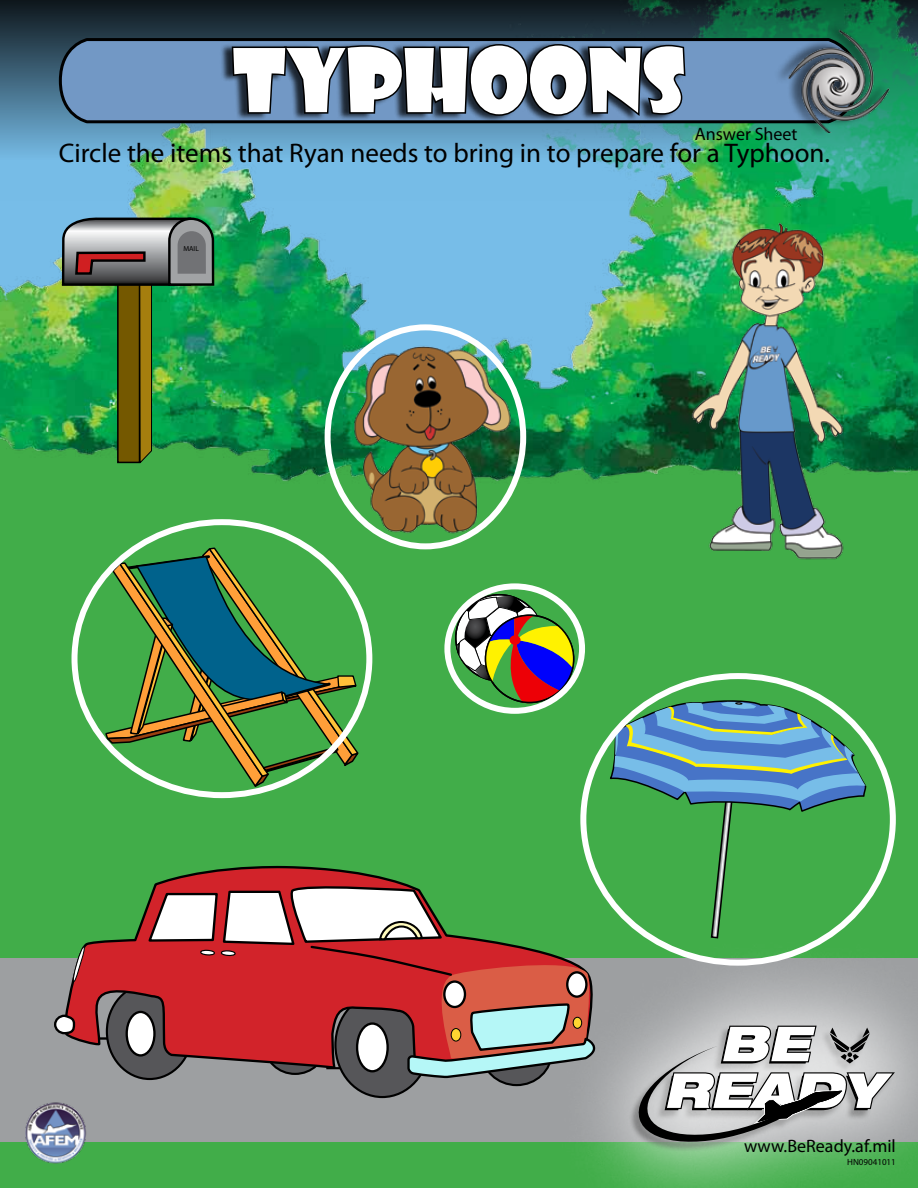
<style>
.page{position:relative;width:918px;height:1188px;background:#fff}
.page>*{position:absolute;margin:0;border:0;box-sizing:border-box;transform-origin:0 0}
.t1{font:85.5px "Showcard Gothic";color:#fff}
.t2{font:27px "Myriad Pro";color:#000}
.t3{font:18px "Myriad Pro";color:#000}
.t4{font:9px "Myriad Pro";color:#000}
.t5{font:7.2px "Myriad Pro";color:#000}
</style>
<div class="page">
<div style="left:0;top:433px;width:918px;height:755px;background:#41ad49"></div>
<div style="left:0;top:958px;width:918px;height:184px;background:#9d9fa1"></div>
<img style="left:0;top:0;width:918px;height:526px">
<img style="left:25px;top:1102px;width:61px;height:62px">
<svg style="left:57px;top:37px;width:717px;height:88px;background:#5e80a4"></svg>
<div style="left:553px;top:938px;width:365px;height:250px;background:#fff;opacity:.75"></div>
<div style="left:219px;top:41px;width:464px;height:82px;background:#000;opacity:.75"></div>
<svg style="left:230px;top:43px;width:457px;height:76px;background:#2e3d4f"></svg>
<div style="left:774px;top:21px;width:115px;height:118px;background:#000;opacity:.75"></div>
<img style="left:784px;top:27px;width:112px;height:105px">
<img style="left:61px;top:216px;width:155px;height:249px">
<img style="left:352px;top:335px;width:163px;height:204px">
<img style="left:686px;top:216px;width:178px;height:330px">
<div style="left:325px;top:324px;width:201px;height:225px;border:6px solid #fff;border-radius:50%"></div>
<svg style="left:62px;top:940px;width:42px;height:106px"></svg>
<div style="left:55px;top:1016px;width:19px;height:17px;background:#fff;border-radius:50%"></div>
<div style="left:54px;top:1015px;width:21px;height:19px;border:2px solid #000;border-radius:50%"></div>
<svg style="left:73px;top:946px;width:12px;height:36px"></svg>
<svg style="left:104px;top:546px;width:791px;height:603px"></svg>
<h1 class="t1" style="left:233px;top:24px;width:454px">TYPHOONS</h1>
<p class="t2" style="left:59px;top:137px;width:773px">Circle the items that Ryan needs to bring in to prepare for a Typhoon.</p>
<p class="t3" style="left:695px;top:123px;width:104px">Answer Sheet</p>
<p class="t5" style="left:183px;top:244px;width:17px">MAIL</p>
<p class="t3" style="left:744px;top:1134px;width:153px">www.BeReady.af.mil</p>
<p class="t4" style="left:847px;top:1156px;width:50px">HN09041011</p>
</div>
